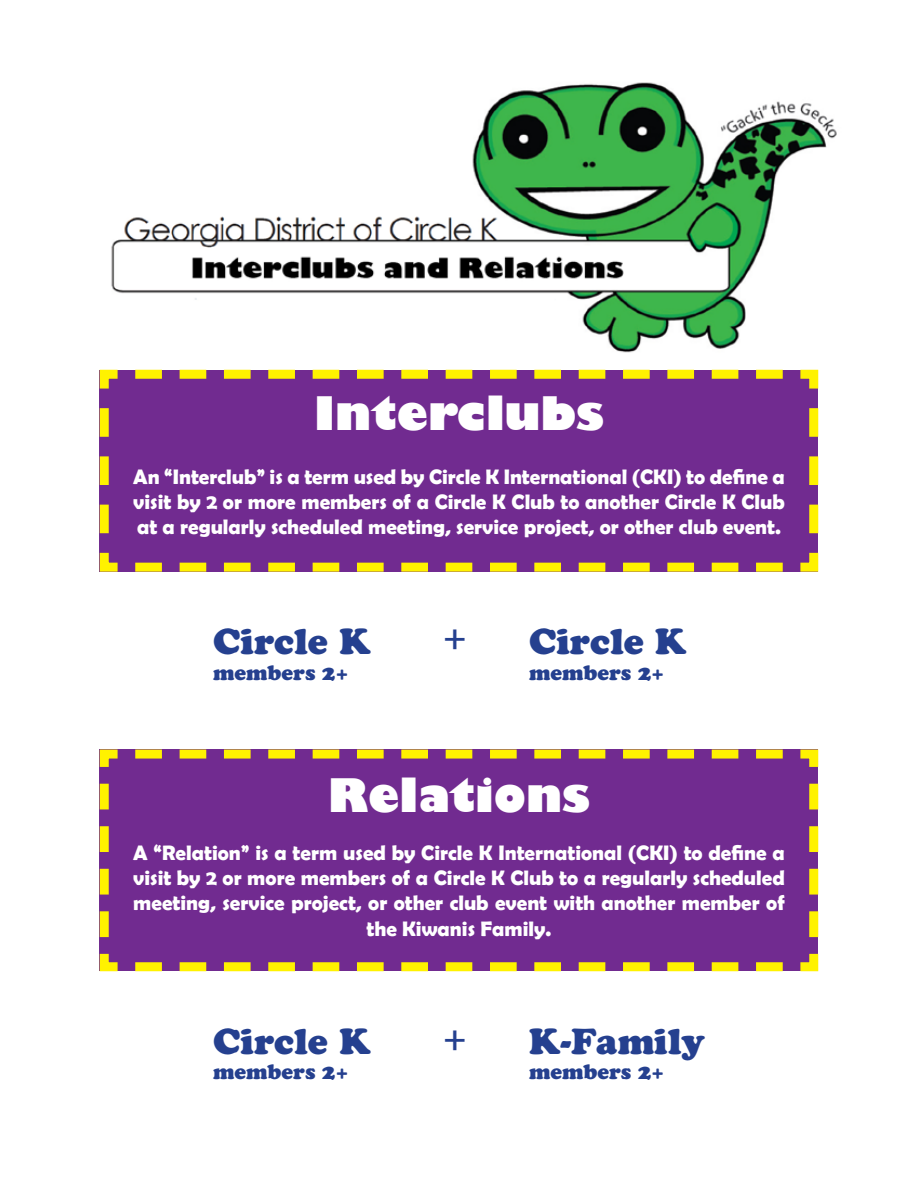
<style>
.page{position:relative;width:918px;height:1188px;background:#fff}
.page>*{position:absolute;margin:0;border:0;box-sizing:border-box;transform-origin:0 0}
.t1{font:800 45px "Gill Sans";color:#fff}
.t2{font:45px "Cambria";color:#25408f}
.t3{font:36px "Cooper Black Std";color:#25408f}
.t4{font:700 21px/25.2px "Berlin Sans FB Demi";color:#fff;text-align:justify}
.t5{font:21px "Cooper Black Std";color:#25408f}
</style>
<div class="page">
<svg style="left:99px;top:749px;width:720px;height:223px;background:#783589"></svg>
<svg style="left:99px;top:369px;width:720px;height:203px;background:#783688"></svg>
<img style="left:111px;top:82px;width:726px;height:271px">
<h1 class="t1" style="left:314px;top:385px;width:292px">Interclubs</h1>
<p class="t4" style="left:133px;top:464px;width:653px">An “Interclub” is a term used by Circle K International (CKI) to define a visit by 2 or more members of a Circle K Club to another Circle K Club at a regularly scheduled meeting, service project, or other club event.</p>
<h2 class="t3" style="left:213px;top:620px;width:159px">Circle K</h2>
<p class="t5" style="left:213px;top:660px;width:137px">members 2+</p>
<h1 class="t2" style="left:442px;top:610px;width:26px">+</h1>
<h2 class="t3" style="left:529px;top:620px;width:159px">Circle K</h2>
<p class="t5" style="left:529px;top:660px;width:137px">members 2+</p>
<h1 class="t1" style="left:328px;top:767px;width:264px">Relations</h1>
<p class="t4" style="left:133px;top:840px;width:653px;text-align:center">A “Relation” is a term used by Circle K International (CKI) to define a visit by 2 or more members of a Circle K Club to a regularly scheduled meeting, service project, or other club event with another member of the Kiwanis Family.</p>
<h2 class="t3" style="left:213px;top:1020px;width:159px">Circle K</h2>
<p class="t5" style="left:213px;top:1059px;width:137px">members 2+</p>
<h1 class="t2" style="left:442px;top:1011px;width:26px">+</h1>
<h2 class="t3" style="left:529px;top:1020px;width:177px">K-Family</h2>
<p class="t5" style="left:529px;top:1059px;width:137px">members 2+</p>
</div>
